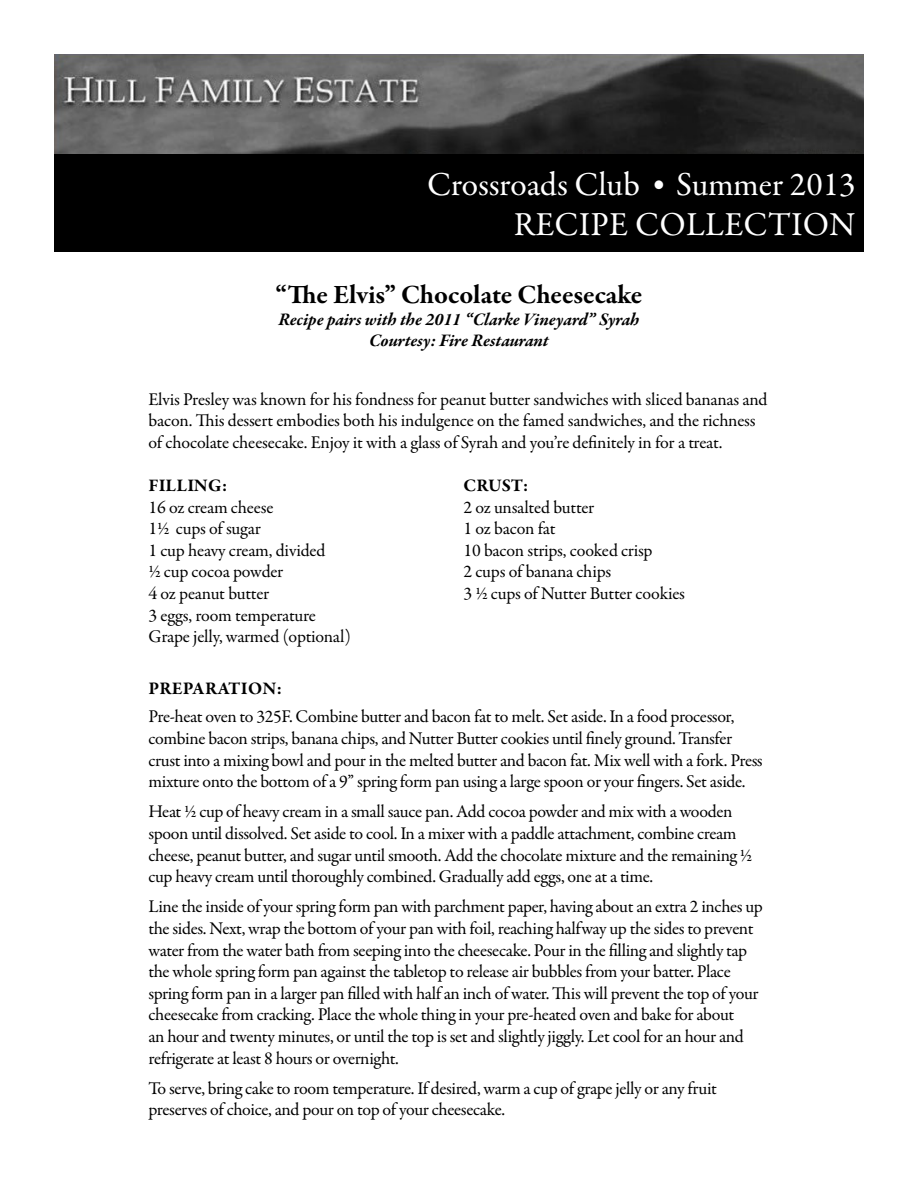
<style>
.page{position:relative;width:918px;height:1188px;background:#fff}
.page>*{position:absolute;margin:0;border:0;box-sizing:border-box;transform-origin:0 0}
.t1{font:33.75px/40.5px "Garamond Premr Pro";color:#fff;text-align:right}
.t2{font:700 27px "Garamond Premr Pro";letter-spacing:-.005em;color:#000}
.t3{font:18px/21.6px "Garamond Premr Pro";letter-spacing:-.02em;color:#000}
.t4{font:italic 700 18px/21.6px "Garamond Premr Pro";letter-spacing:-.005em;color:#000;text-align:center}
.t5{font:700 18px "Garamond Premr Pro";letter-spacing:.015em;color:#000}
.s1{font-size:27px}
</style>
<div class="page">
<img style="left:54px;top:54px;width:810px;height:100px">
<div style="left:54px;top:154px;width:810px;height:98px;background:#000"></div>
<h1 class="t1" style="left:427px;top:165px;width:430px">Crossroads Club <span class="s1">•</span> Summer 2013<br>RECIPE COLLECTION</h1>
<h2 class="t2" style="left:276px;top:278px;width:368px">“The Elvis” Chocolate Cheesecake</h2>
<p class="t4" style="left:278px;top:309px;width:363px">Recipe pairs with the 2011 “Clarke Vineyard” Syrah<br>Courtesy: Fire Restaurant</p>
<p class="t3" style="left:148px;top:389px;width:621px">Elvis Presley was known for his fondness for peanut butter sandwiches with sliced bananas and bacon. This dessert embodies both his indulgence on the famed sandwiches, and the richness of chocolate cheesecake. Enjoy it with a glass of Syrah and you’re definitely in for a treat.</p>
<p class="t5" style="left:149px;top:474px;width:51px">Filling</p>
<p class="t5" style="left:222px;top:474px;width:7px">:</p>
<p class="t3" style="left:148px;top:497px;width:204px">16 oz cream cheese<br>1½ cups of sugar<br>1 cup heavy cream, divided<br>½ cup cocoa powder<br>4 oz peanut butter<br>3 eggs, room temperature<br>Grape jelly, warmed (optional)</p>
<p class="t5" style="left:464px;top:474px;width:67px">Crust:</p>
<p class="t3" style="left:463px;top:497px;width:223px">2 oz unsalted butter<br>1 oz bacon fat<br>10 bacon strips, cooked crisp<br>2 cups of banana chips<br>3 ½ cups of Nutter Butter cookies</p>
<p class="t5" style="left:149px;top:677px;width:135px">PREPARATION:</p>
<p class="t3" style="left:148px;top:706px;width:616px">Pre-heat oven to 325F. Combine butter and bacon fat to melt. Set aside. In a food processor, combine bacon strips, banana chips, and Nutter Butter cookies until finely ground. Transfer crust into a mixing bowl and pour in the melted butter and bacon fat. Mix well with a fork. Press mixture onto the bottom of a 9” spring form pan using a large spoon or your fingers. Set aside.</p>
<p class="t3" style="left:148px;top:801px;width:605px">Heat ½ cup of heavy cream in a small sauce pan. Add cocoa powder and mix with a wooden spoon until dissolved. Set aside to cool. In a mixer with a paddle attachment, combine cream cheese, peanut butter, and sugar until smooth. Add the chocolate mixture and the remaining ½ cup heavy cream until thoroughly combined. Gradually add eggs, one at a time.</p>
<p class="t3" style="left:148px;top:896px;width:616px">Line the inside of your spring form pan with parchment paper, having about an extra 2 inches up the sides. Next, wrap the bottom of your pan with foil, reaching halfway up the sides to prevent water from the water bath from seeping into the cheesecake. Pour in the filling and slightly tap the whole spring form pan against the tabletop to release air bubbles from your batter. Place spring form pan in a larger pan filled with half an inch of water. This will prevent the top of your cheesecake from cracking. Place the whole thing in your pre-heated oven and bake for about<br>an hour and twenty minutes, or until the top is set and slightly jiggly. Let cool for an hour and refrigerate at least 8 hours or overnight.</p>
<p class="t3" style="left:148px;top:1078px;width:570px">To serve, bring cake to room temperature. If desired, warm a cup of grape jelly or any fruit preserves of choice, and pour on top of your cheesecake.</p>
</div>
